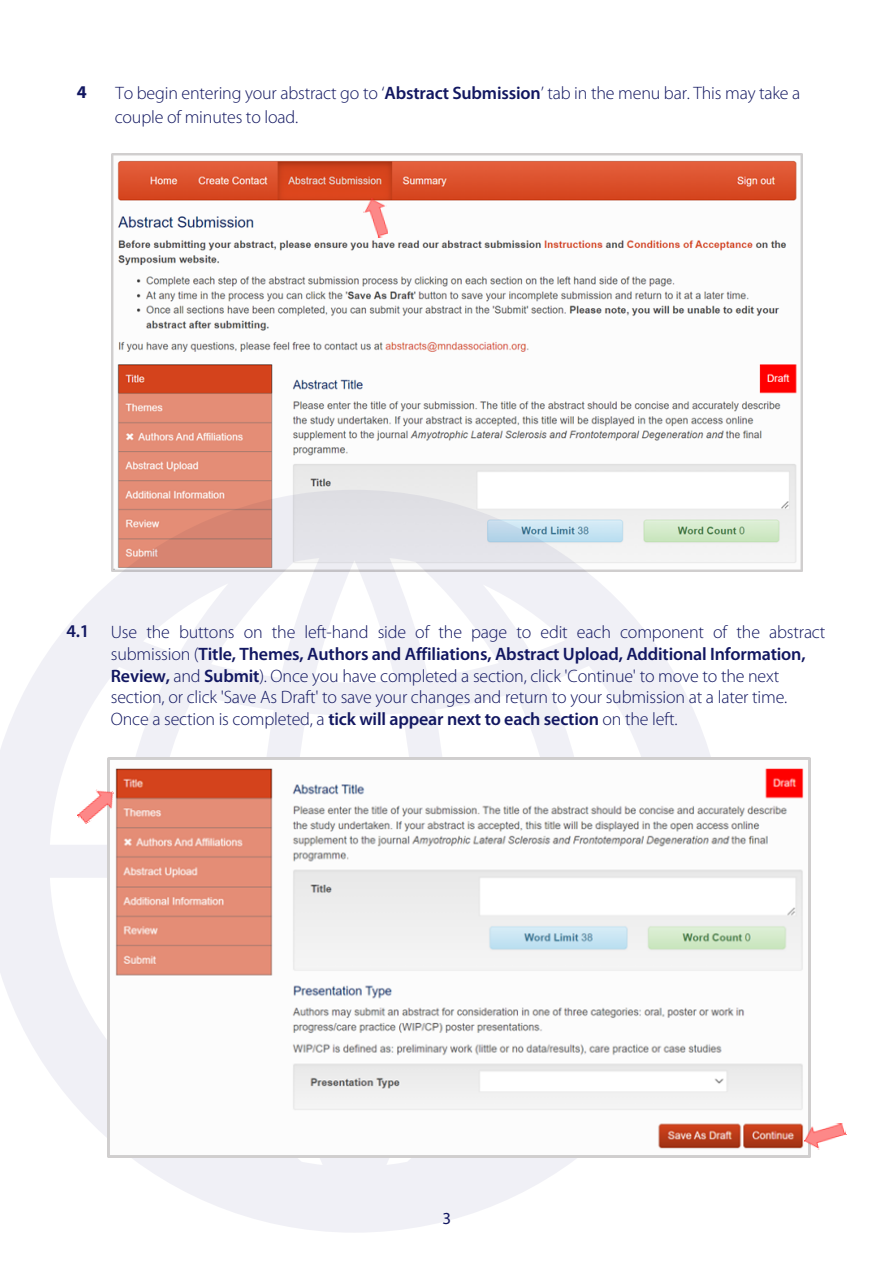
<style>
.page{position:relative;width:893px;height:1263px;background:#fff}
.page>*{position:absolute;margin:0;border:0;box-sizing:border-box;transform-origin:0 0}
.t1{font:300 18px/21.6px "Myriad Pro";letter-spacing:-.01em;color:#121761}
.t2{font:700 18px "Myriad Pro";color:#121761}
.t3{font:16.95px "Myriad Pro";color:#121761}
.s1{font-weight:600}
</style>
<div class="page">
<img style="left:111px;top:153px;width:691px;height:418px">
<svg style="left:0;top:490px;width:726px;height:743px"></svg>
<img style="left:362px;top:198px;width:25px;height:40px">
<img style="left:108px;top:758px;width:703px;height:399px">
<img style="left:804px;top:1123px;width:42px;height:27px">
<img style="left:71px;top:783px;width:47px;height:41px">
<p class="t2" style="left:77px;top:81px;width:11px">4</p>
<p class="t1" style="left:115px;top:81px;width:687px;line-height:24px">To begin entering your abstract go to ‘<span class="s1">Abstract Submission</span>’ tab in the menu bar. This may take a couple of minutes to load.</p>
<p class="t1" style="left:111px;top:622px;width:716px;text-indent:-45px"><span class="s1">4.1</span> Use the buttons on the left-hand side of the page to edit each component of the abstract submission (<span class="s1">Title, Themes, Authors and Affiliations, Abstract Upload, Additional Information, Review,</span> and <span class="s1">Submit</span>). Once you have completed a section, click 'Continue' to move to the next section, or click 'Save As Draft' to save your changes and return to your submission at a later time.<br>Once a section is completed, a <span class="s1">tick will appear next to each section</span> on the left.</p>
<p class="t3" style="left:442px;top:1208px;width:10px">3</p>
</div>
